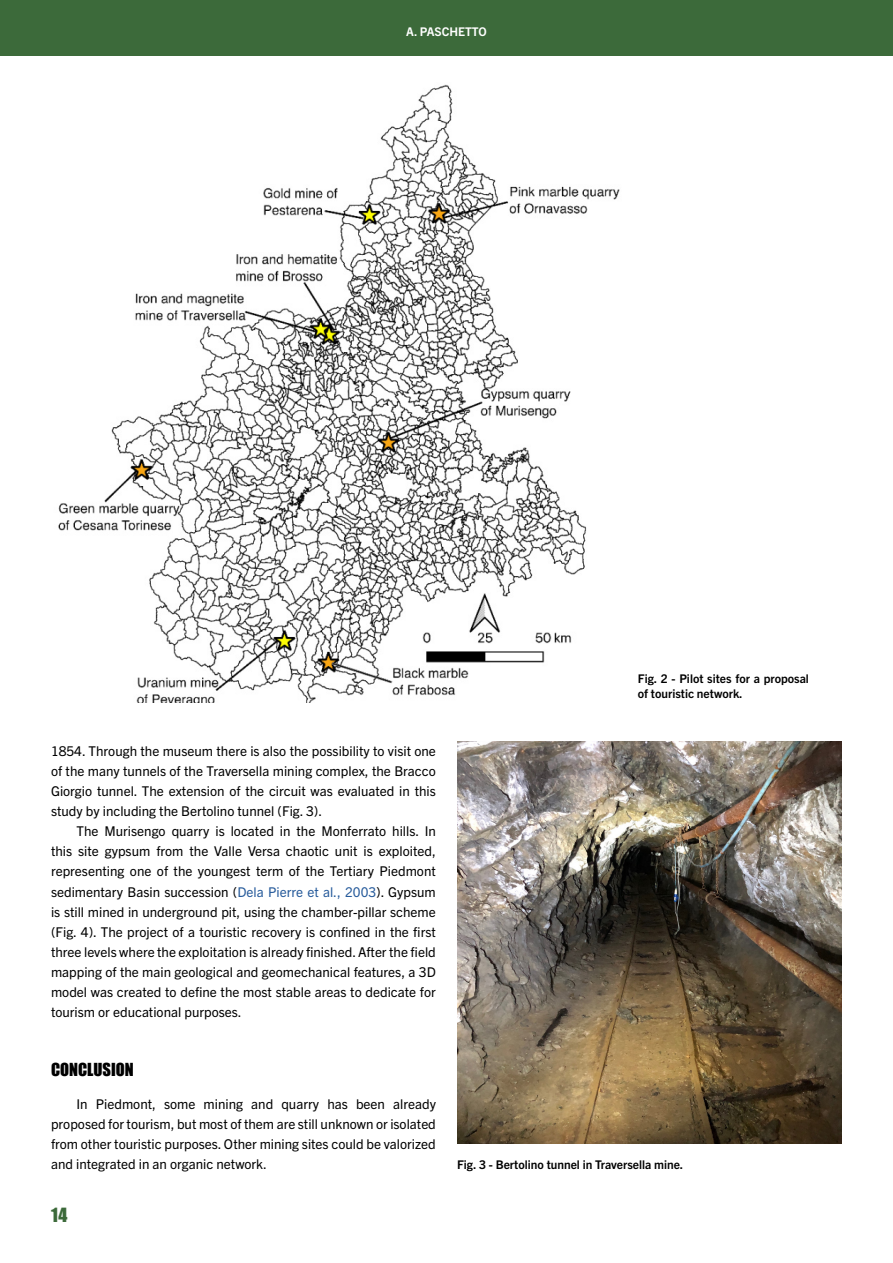
<style>
.page{position:relative;width:893px;height:1263px;background:#fff}
.page>*{position:absolute;margin:0;border:0;box-sizing:border-box;transform-origin:0 0}
.t1{font:18px "Impact";color:#3c6a3a}
.t2{font:16.5px "Impact";color:#000}
.t3{font:13.5px/20.1px "Trade Gothic Next LT Pro";color:#000;text-align:justify}
.t4{font:700 12px/14.2px "Trade Gothic Next LT Pro";color:#000}
.t5{font:700 12px "Trade Gothic Next LT Pro";color:#fff}
.s1{color:#275b9b}
</style>
<div class="page">
<div style="left:0;top:0;width:893px;height:55px;background:#3c6a3a"></div>
<img style="left:58px;top:84px;width:562px;height:619px">
<img style="left:457px;top:741px;width:385px;height:402px">
<p class="t5" style="left:406px;top:23px;width:82px">A. PASCHETTO</p>
<p class="t3" style="left:51px;top:740px;width:386px">1854. Through the museum there is also the possibility to visit one of the many tunnels of the Traversella mining complex, the Bracco Giorgio tunnel. The extension of the circuit was evaluated in this study by including the Bertolino tunnel (Fig. 3).</p>
<p class="t3" style="left:51px;top:820px;width:386px;text-indent:26px">The Murisengo quarry is located in the Monferrato hills. In this site gypsum from the Valle Versa chaotic unit is exploited, representing one of the youngest term of the Tertiary Piedmont sedimentary Basin succession (<span class="s1">Dela Pierre et al., 2003</span>). Gypsum is still mined in underground pit, using the chamber-pillar scheme (Fig. 4). The project of a touristic recovery is confined in the first three levels where the exploitation is already finished. After the field mapping of the main geological and geomechanical features, a 3D model was created to define the most stable areas to dedicate for tourism or educational purposes.</p>
<p class="t4" style="left:638px;top:671px;width:173px">Fig. 2 - Pilot sites for a proposal of touristic network.</p>
<p class="t2" style="left:51px;top:1057px;width:84px">CONCLUSION</p>
<p class="t3" style="left:51px;top:1093px;width:386px;text-indent:26px">In Piedmont, some mining and quarry has been already proposed for tourism, but most of them are still unknown or isolated from other touristic purposes. Other mining sites could be valorized and integrated in an organic network.</p>
<h1 class="t1" style="left:51px;top:1201px;width:18px">14</h1>
<p class="t4" style="left:457px;top:1157px;width:228px">Fig. 3 - Bertolino tunnel in Traversella mine.</p>
</div>
